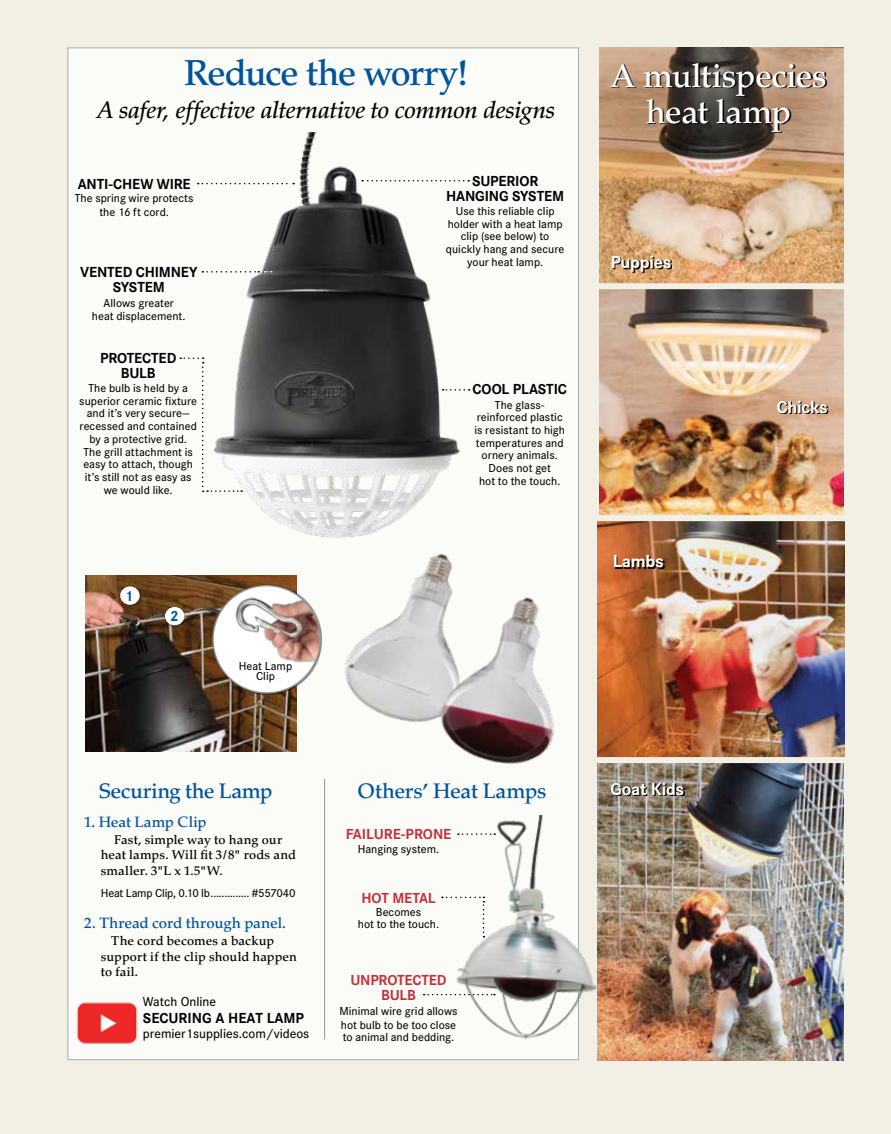
<style>
.page{position:relative;width:891px;height:1134px;background:#f2f0e4}
.page>*{position:absolute;margin:0;border:0;box-sizing:border-box;transform-origin:0 0}
.t1{font:500 36px "Palatino";letter-spacing:-.04em;color:#00539c}
.t2{font:500 33px/36px "Palatino";letter-spacing:-.02em;color:#fff;text-align:center}
.t3{font:italic 500 24px "Palatino";letter-spacing:-.015em;color:#000}
.t4{font:500 21px "Palatino";letter-spacing:-.015em;color:#00539c}
.t5{font:700 18px "Corporate S";letter-spacing:-.015em;color:#fff}
.t6{font:700 15px/15px "Corporate S";letter-spacing:-.01em;color:#000;text-align:center}
.t7{font:500 15px "Palatino";letter-spacing:-.01em;color:#00539c}
.t8{font:700 15px/15px "Corporate S";letter-spacing:-.01em;color:#c2323a;text-align:center}
.t9{font:700 15px "Corporate S";color:#00539c}
.t10{font:500 13.5px "Corporate S";color:#000}
.t11{font:500 12.75px/15.8px "Palatino";letter-spacing:.01em;color:#000}
.t12{font:500 12px/12.8px "Corporate S";color:#000;text-align:center}
</style>
<div class="page">
<div style="left:68px;top:48px;width:511px;height:1012px;background:#fbfbf7;border:1px solid #939598"></div>
<img style="left:197px;top:133px;width:274px;height:404px">
<img style="left:69px;top:997px;width:69px;height:52px">
<img style="left:85px;top:576px;width:212px;height:176px">
<div style="left:212px;top:585px;width:110px;height:110px;background:#000;opacity:.5"></div>
<div style="left:213px;top:586px;width:107px;height:107px;background:#fff;border-radius:50%"></div>
<img style="left:224px;top:586px;width:96px;height:107px">
<div style="left:212px;top:585px;width:109px;height:109px;border:2px solid #939598;border-radius:50%"></div>
<div style="left:164px;top:607px;width:22px;height:20px;background:#000;opacity:.5"></div>
<div style="left:166px;top:608px;width:18px;height:17px;background:#fff;border-radius:50%"></div>
<div style="left:165px;top:607px;width:20px;height:18px;border:2px solid #fff;border-radius:50%"></div>
<div style="left:120px;top:586px;width:21px;height:20px;background:#000;opacity:.5"></div>
<div style="left:121px;top:587px;width:18px;height:17px;background:#fff;border-radius:50%"></div>
<div style="left:120px;top:586px;width:20px;height:19px;border:2px solid #fff;border-radius:50%"></div>
<img style="left:383px;top:798px;width:282px;height:263px">
<svg style="left:202px;top:271px;width:57px;height:2px"></svg>
<svg style="left:198px;top:183px;width:96px;height:1px"></svg>
<svg style="left:362px;top:180px;width:107px;height:2px"></svg>
<svg style="left:443px;top:389px;width:27px;height:2px"></svg>
<svg style="left:424px;top:994px;width:71px;height:1px"></svg>
<svg style="left:442px;top:897px;width:42px;height:40px"></svg>
<svg style="left:458px;top:833px;width:37px;height:2px"></svg>
<img style="left:598px;top:763px;width:245px;height:297px">
<img style="left:599px;top:289px;width:244px;height:226px">
<img style="left:599px;top:48px;width:244px;height:235px">
<img style="left:598px;top:521px;width:247px;height:236px">
<svg style="left:615px;top:557px;width:49px;height:12px"></svg>
<svg style="left:613px;top:257px;width:59px;height:16px"></svg>
<svg style="left:778px;top:401px;width:50px;height:13px"></svg>
<svg style="left:612px;top:784px;width:73px;height:12px"></svg>
<hr style="left:324px;top:779px;width:1px;height:261px;background:#939598">
<svg style="left:611px;top:64px;width:216px;height:69px;background:#6f5b4a"></svg>
<svg style="left:180px;top:357px;width:62px;height:135px"></svg>
<img style="left:324px;top:532px;width:147px;height:190px">
<img style="left:409px;top:577px;width:205px;height:205px">
<h1 class="t1" style="left:184px;top:52px;width:286px">Reduce the worry!</h1>
<h3 class="t3" style="left:97px;top:96px;width:460px">A safer, effective alternative to common designs</h3>
<p class="t6" style="left:78px;top:176px;width:114px">ANTI-CHEW WIRE</p>
<p class="t12" style="left:75px;top:192px;width:120px;line-height:13.5px">The spring wire protects the 16 ft cord.</p>
<p class="t6" style="left:80px;top:264px;width:119px">VENTED CHIMNEY<br>SYSTEM</p>
<p class="t12" style="left:92px;top:296px;width:95px;line-height:13.5px">Allows greater heat displacement.</p>
<p class="t6" style="left:100px;top:350px;width:78px">PROTECTED<br>BULB</p>
<p class="t12" style="left:79px;top:382px;width:119px">The bulb is held by a superior ceramic fixture and it’s very secure— recessed and contained by a protective grid.<br>The grill attachment is easy to attach, though it’s still not as easy as we would like.</p>
<p class="t9" style="left:125px;top:585px;width:10px">1</p>
<p class="t9" style="left:170px;top:605px;width:10px">2</p>
<p class="t12" style="left:239px;top:661px;width:55px;line-height:10.5px">Heat Lamp<br>Clip</p>
<p class="t6" style="left:446px;top:173px;width:120px">SUPERIOR<br>HANGING SYSTEM</p>
<p class="t12" style="left:446px;top:205px;width:120px">Use this reliable clip holder with a heat lamp clip (see below) to quickly hang and secure your heat lamp.</p>
<p class="t6" style="left:473px;top:381px;width:96px">COOL PLASTIC</p>
<p class="t12" style="left:474px;top:398px;width:92px">The glass&shy;reinforced plastic is resistant to high temperatures and ornery animals.<br>Does not get<br>hot to the touch.</p>
<h3 class="t4" style="left:99px;top:778px;width:175px">Securing the Lamp</h3>
<p class="t7" style="left:84px;top:813px;width:124px">1. Heat Lamp Clip</p>
<p class="t11" style="left:101px;top:832px;width:197px;text-indent:14px">Fast, simple way to hang our heat lamps. Will fit 3/8" rods and smaller. 3"L x 1.5"W.</p>
<p class="t12" style="left:101px;top:887px;width:197px">Heat Lamp Clip, 0.10 lb.............. #557040</p>
<p class="t7" style="left:84px;top:914px;width:203px">2. Thread cord through panel.</p>
<p class="t11" style="left:101px;top:933px;width:198px;text-indent:10px">The cord becomes a backup support if the clip should happen to fail.</p>
<p class="t10" style="left:143px;top:994px;width:75px">Watch Online</p>
<p class="t6" style="left:143px;top:1010px;width:163px">SECURING A HEAT LAMP</p>
<p class="t10" style="left:143px;top:1026px;width:168px">premier1supplies.com/videos</p>
<h3 class="t4" style="left:357px;top:778px;width:190px">Others’ Heat Lamps</h3>
<p class="t8" style="left:346px;top:826px;width:107px">FAILURE-PRONE</p>
<p class="t12" style="left:358px;top:842px;width:83px">Hanging system.</p>
<p class="t8" style="left:361px;top:890px;width:76px">HOT METAL</p>
<p class="t12" style="left:358px;top:907px;width:83px;line-height:12px">Becomes<br>hot to the touch.</p>
<p class="t8" style="left:350px;top:972px;width:98px">UNPROTECTED<br>BULB</p>
<p class="t12" style="left:339px;top:1004px;width:120px;line-height:13.5px;text-align:left">Minimal wire grid allows hot bulb to be too close</p>
<p class="t12" style="left:343px;top:1030px;width:113px">to animal and bedding.</p>
<h2 class="t2" style="left:610px;top:58px;width:218px">A multispecies heat lamp</h2>
<h3 class="t5" style="left:611px;top:249px;width:62px">Puppies</h3>
<h3 class="t5" style="left:613px;top:549px;width:53px">Lambs</h3>
<h3 class="t5" style="left:611px;top:776px;width:75px">Goat Kids</h3>
<h3 class="t5" style="left:777px;top:394px;width:53px">Chicks</h3>
</div>
